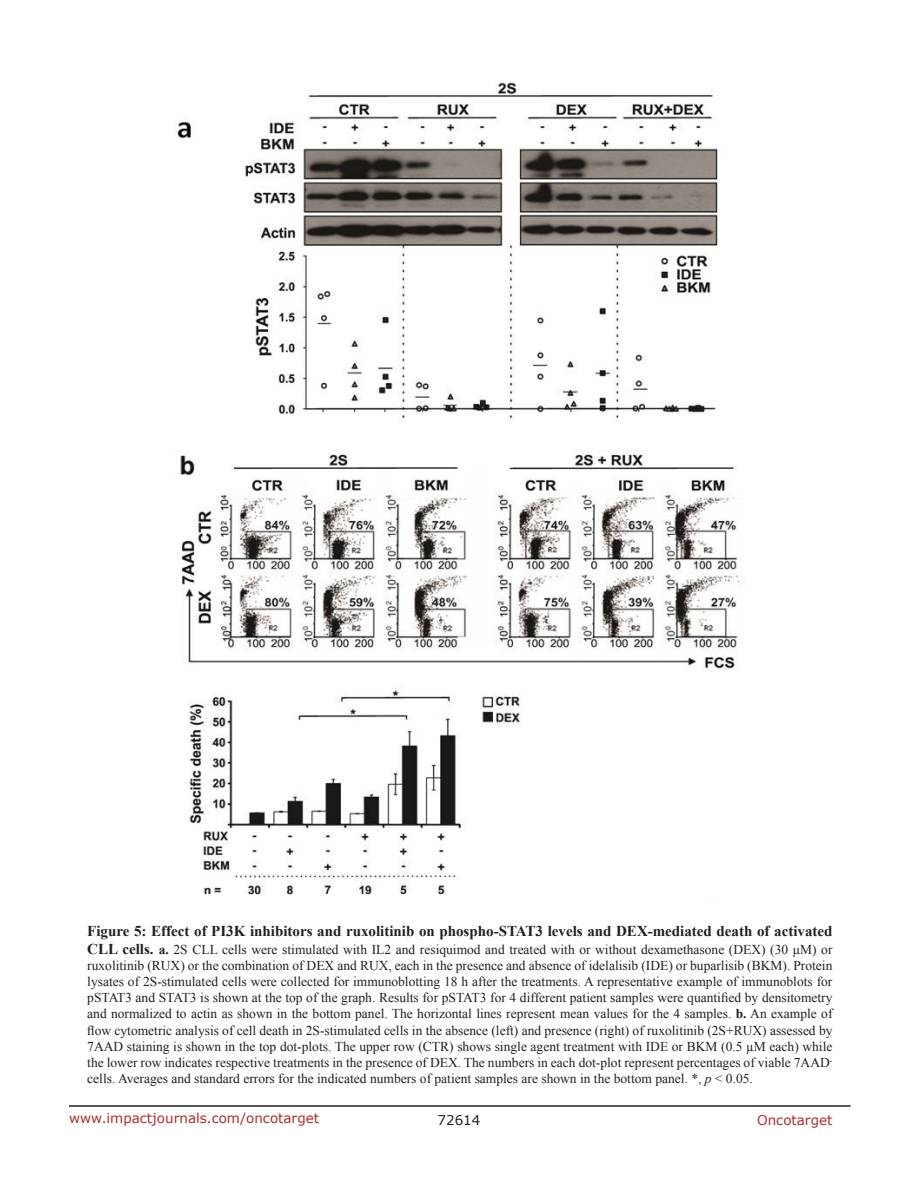
<style>
.page{position:relative;width:918px;height:1188px;background:#fff}
.page>*{position:absolute;margin:0;border:0;box-sizing:border-box;transform-origin:0 0}
.FigureText{font:700 15px "Times New Roman";color:#221f22}
.FigureText-2{font:13.5px/16.2px "Times New Roman";color:#221f22;text-align:justify}
.t1{font:13.5px "Verdana";color:#ac2b31}
.t2{font:13.5px "Verdana";color:#221f22}
.s1{font-weight:700;font-size:15px}
.s2{font-weight:700}
.s3{font-style:italic}
</style>
<div class="page">
<hr style="left:69px;top:1105px;width:781px;height:2px;background:#231f20">
<img style="left:177px;top:82px;width:565px;height:813px">
<p class="FigureText" style="left:87px;top:920px;width:747px">Figure 5: Effect of PI3K inhibitors and ruxolitinib on phospho-STAT3 levels and DEX-mediated death of activated</p>
<p class="FigureText-2" style="left:87px;top:941px;width:747px"><span class="s1">CLL cells.</span> <span class="s2">a.</span> 2S CLL cells were stimulated with IL2 and resiquimod and treated with or without dexamethasone (DEX) (30 μM) or ruxolitinib (RUX) or the combination of DEX and RUX, each in the presence and absence of idelalisib (IDE) or buparlisib (BKM). Protein lysates of 2S-stimulated cells were collected for immunoblotting 18 h after the treatments. A representative example of immunoblots for pSTAT3 and STAT3 is shown at the top of the graph. Results for pSTAT3 for 4 different patient samples were quantified by densitometry and normalized to actin as shown in the bottom panel. The horizontal lines represent mean values for the 4 samples. <span class="s2">b.</span> An example of flow cytometric analysis of cell death in 2S-stimulated cells in the absence (left) and presence (right) of ruxolitinib (2S+RUX) assessed by 7AAD staining is shown in the top dot-plots. The upper row (CTR) shows single agent treatment with IDE or BKM (0.5 µM each) while the lower row indicates respective treatments in the presence of DEX. The numbers in each dot-plot represent percentages of viable 7AAD&shy;cells. Averages and standard errors for the indicated numbers of patient samples are shown in the bottom panel. *, <span class="s3">p</span> &lt; 0.05.</p>
<p class="t1" style="left:69px;top:1109px;width:252px">www.impactjournals.com/oncotarget</p>
<p class="t2" style="left:438px;top:1111px;width:44px">72614</p>
<p class="t1" style="left:757px;top:1111px;width:77px">Oncotarget</p>
</div>
